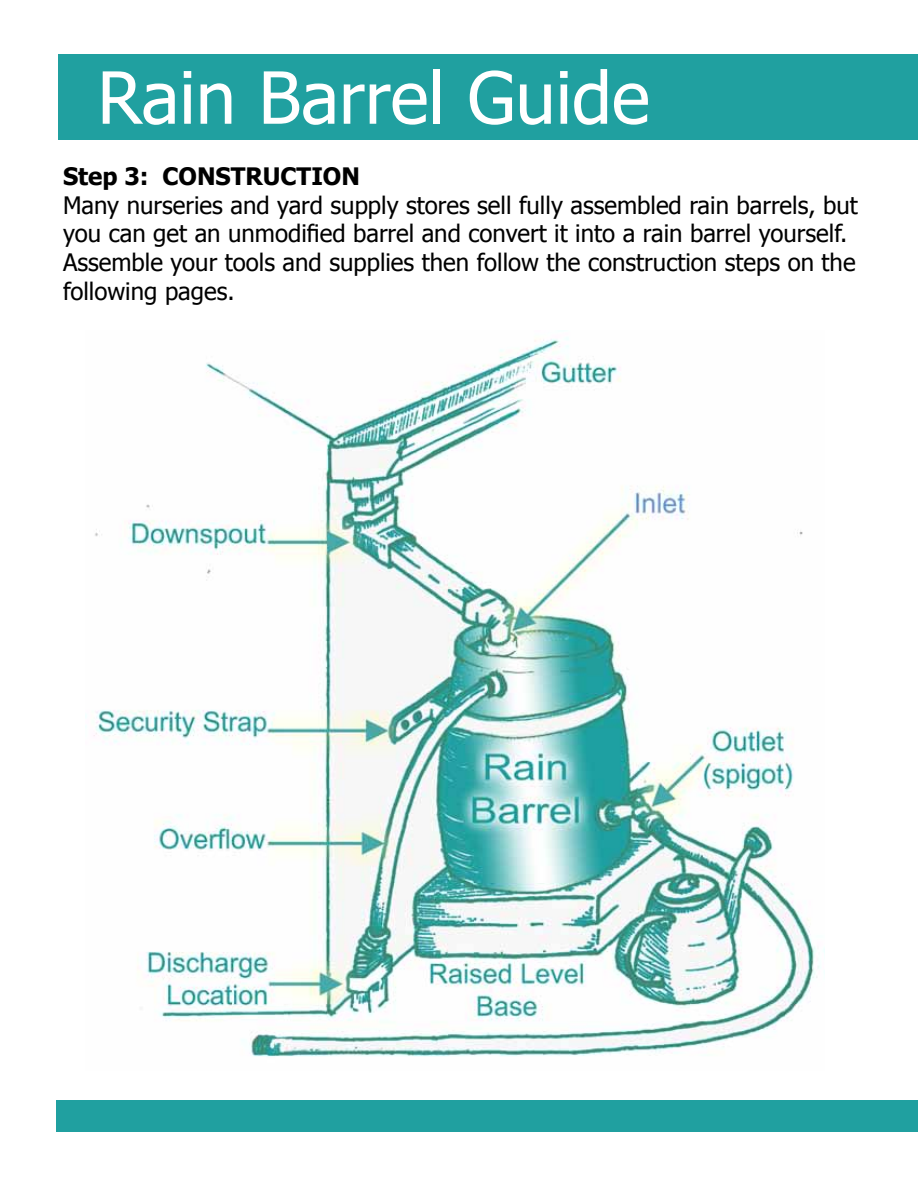
<style>
.page{position:relative;width:918px;height:1188px;background:#fff}
.page>*{position:absolute;margin:0;border:0;box-sizing:border-box;transform-origin:0 0}
.t1{font:72px "Tahoma";color:#fff}
.t2{font:24px/28.8px "Tahoma";color:#000}
.t3{font:700 24px "Tahoma";color:#000}
</style>
<div class="page">
<div style="left:58px;top:54px;width:860px;height:85px;background:#20a0a0"></div>
<div style="left:56px;top:1100px;width:862px;height:32px;background:#20a0a0"></div>
<img style="left:93px;top:337px;width:732px;height:720px">
<h1 class="t1" style="left:97px;top:49px;width:554px">Rain Barrel Guide</h1>
<p class="t3" style="left:63px;top:159px;width:298px">Step 3: CONSTRUCTION</p>
<p class="t2" style="left:63px;top:189px;width:796px">Many nurseries and yard supply stores sell fully assembled rain barrels, but you can get an unmodified barrel and convert it into a rain barrel yourself.<br>Assemble your tools and supplies then follow the construction steps on the following pages.</p>
</div>
